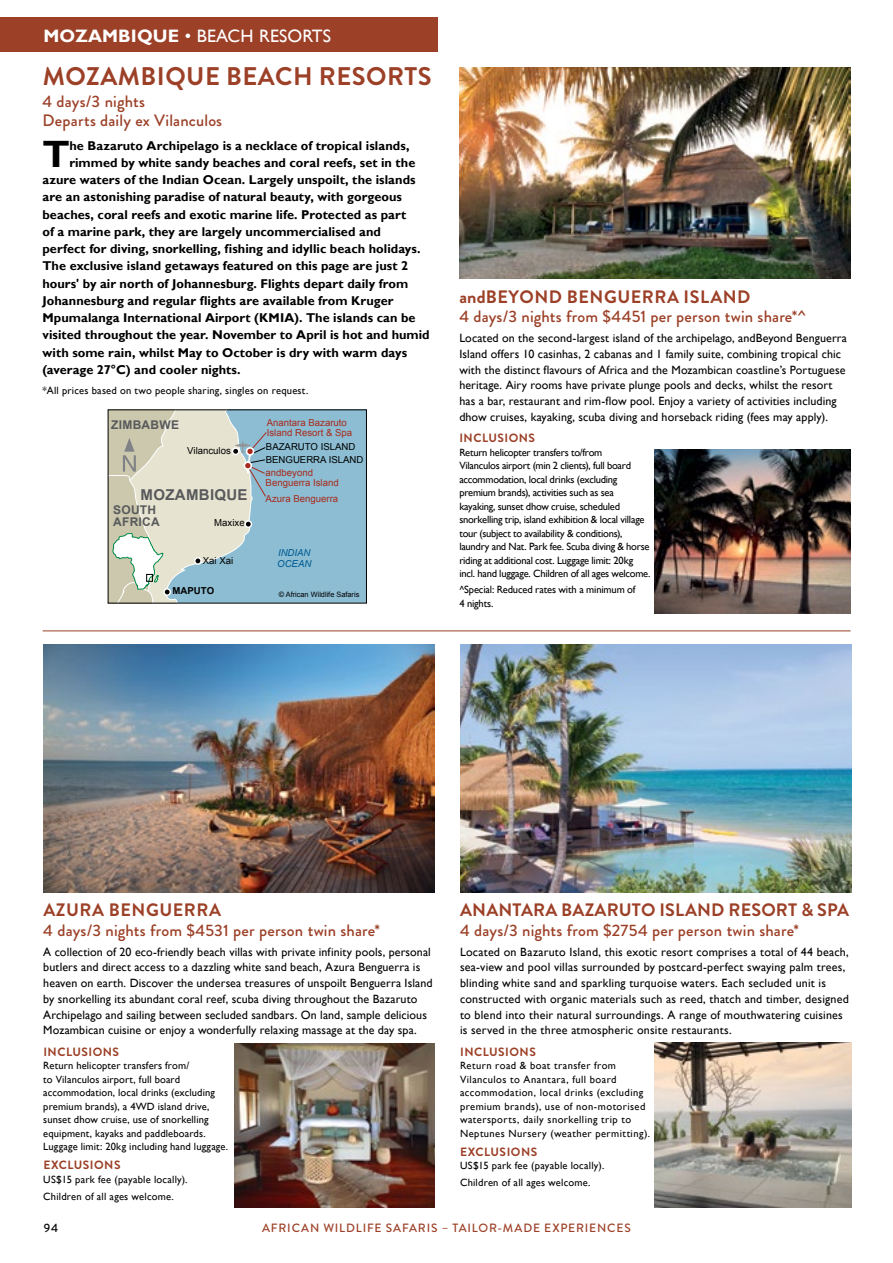
<style>
.page{position:relative;width:893px;height:1263px;background:#fff}
.page>*{position:absolute;margin:0;border:0;box-sizing:border-box;transform-origin:0 0}
.t1{font:700 38.1px "Gill Sans";color:#000}
.t2{font:700 25.5px "Brandon Grotesque";letter-spacing:.02em;color:#9c4027}
.t3{font:700 18px "Brandon Grotesque";letter-spacing:.03em;color:#9c4027}
.t4{font:700 18px "Brandon Grotesque";letter-spacing:.01em;color:#9c4027}
.t5{font:18px "Gill Sans";letter-spacing:.005em;color:#fff}
.t6{font:500 16.5px/19.5px "Brandon Grotesque";letter-spacing:.01em;color:#9c4027}
.t7{font:700 15px "Arial";letter-spacing:.02em;color:#58595b}
.t8{font:700 12.75px "Gill Sans";letter-spacing:.005em;color:#000}
.t9{font:12px/15.8px "Gill Sans";letter-spacing:.01em;color:#000}
.t10{font:700 12px "Brandon Grotesque";letter-spacing:.04em;color:#9c4027}
.t11{font:500 12px "Brandon Grotesque";letter-spacing:.07em;color:#9c4027}
.t12{font:700 12px/12px "Arial";letter-spacing:.02em;color:#58595b}
.t13{font:500 12px "Brandon Grotesque";color:#000}
.t14{font:10.5px/13.5px "Gill Sans";letter-spacing:.01em;color:#000}
.t15{font:10.5px/13.5px "Gill Sans";letter-spacing:-.025em;color:#000}
.t16{font:10.5px/13.5px "Gill Sans";letter-spacing:.04em;color:#000}
.t17{font:10.5px/13.5px "Gill Sans";letter-spacing:-.015em;color:#000}
.t18{font:9.6px/10.2px "Arial";color:#a92a1d}
.t19{font:9.6px/12.6px "Arial";color:#000}
.t20{font:italic 9.6px/10.5px "Arial";color:#005c95}
.t21{font:700 9.6px "Arial";color:#000}
.t22{font:7.35px "Arial";color:#000}
.s1{font-weight:700}
</style>
<div class="page">
<svg style="left:182px;top:412px;width:183px;height:189px;background:#a3c7d1"></svg>
<div style="left:232px;top:447px;width:8px;height:8px;border:1px solid #fff;border-radius:50%"></div>
<svg style="left:233px;top:432px;width:34px;height:65px;background:#adc3c8"></svg>
<div style="left:247px;top:448px;width:7px;height:7px;background:#a92a1d;border-radius:50%"></div>
<div style="left:246px;top:447px;width:8px;height:9px;border:2px solid #fff;border-radius:50%"></div>
<div style="left:244px;top:462px;width:7px;height:7px;background:#a92a1d;border-radius:50%"></div>
<div style="left:244px;top:461px;width:8px;height:9px;border:2px solid #fff;border-radius:50%"></div>
<svg style="left:246px;top:522px;width:4px;height:4px"></svg>
<div style="left:244px;top:520px;width:8px;height:8px;border:1px solid #fff;border-radius:50%"></div>
<svg style="left:196px;top:559px;width:4px;height:4px"></svg>
<div style="left:194px;top:557px;width:8px;height:8px;border:1px solid #fff;border-radius:50%"></div>
<svg style="left:110px;top:412px;width:72px;height:189px;background:#d5d6c2"></svg>
<div style="left:163px;top:588px;width:8px;height:8px;border:1px solid #fff;border-radius:50%"></div>
<img style="left:459px;top:68px;width:391px;height:211px">
<img style="left:43px;top:644px;width:391px;height:248px">
<img style="left:460px;top:644px;width:391px;height:248px">
<hr style="left:43px;top:630px;width:808px;height:1px;background:#9c4027">
<img style="left:655px;top:450px;width:195px;height:163px">
<img style="left:235px;top:1044px;width:199px;height:164px">
<img style="left:655px;top:1043px;width:196px;height:165px">
<div style="left:0;top:18px;width:438px;height:34px;background:#9c4027"></div>
<h3 class="t5" style="left:44px;top:25px;width:289px"><span class="s1">MOZAMBIQUE</span> • BEACH RESORTS</h3>
<h2 class="t2" style="left:43px;top:58px;width:390px">MOZAMBIQUE BEACH RESORTS</h2>
<h3 class="t6" style="left:43px;top:91px;width:181px">4 days/3 nights<br>Departs daily ex Vilanculos</h3>
<h1 class="t1" style="left:43px;top:131px;width:29px">T</h1>
<p class="t8" style="left:69px;top:138px;width:342px">he Bazaruto Archipelago is a necklace of tropical islands,</p>
<p class="t8" style="left:69px;top:155px;width:348px">rimmed by white sandy beaches and coral reefs, set in the</p>
<p class="t8" style="left:43px;top:172px;width:375px">azure waters of the Indian Ocean. Largely unspoilt, the islands</p>
<p class="t8" style="left:43px;top:189px;width:361px">are an astonishing paradise of natural beauty, with gorgeous</p>
<p class="t8" style="left:43px;top:207px;width:365px">beaches, coral reefs and exotic marine life. Protected as part</p>
<p class="t8" style="left:43px;top:224px;width:340px">of a marine park, they are largely uncommercialised and</p>
<p class="t8" style="left:43px;top:241px;width:380px">perfect for diving, snorkelling, fishing and idyllic beach holidays.</p>
<p class="t8" style="left:43px;top:258px;width:367px">The exclusive island getaways featured on this page are just 2</p>
<p class="t8" style="left:43px;top:276px;width:367px">hours' by air north of Johannesburg. Flights depart daily from</p>
<p class="t8" style="left:43px;top:293px;width:352px">Johannesburg and regular flights are available from Kruger</p>
<p class="t8" style="left:43px;top:310px;width:375px">Mpumalanga International Airport (KMIA). The islands can be</p>
<p class="t8" style="left:43px;top:327px;width:389px">visited throughout the year. November to April is hot and humid</p>
<p class="t8" style="left:43px;top:345px;width:366px">with some rain, whilst May to October is dry with warm days</p>
<p class="t8" style="left:43px;top:362px;width:200px">(average 27°C) and cooler nights.</p>
<p class="t14" style="left:43px;top:384px;width:267px">*All prices based on two people sharing, singles on request.</p>
<p class="t12" style="left:111px;top:419px;width:69px">ZIMBABWE</p>
<p class="t19" style="left:187px;top:445px;width:45px">Vilanculos</p>
<p class="t7" style="left:141px;top:484px;width:108px">MOZAMBIQUE</p>
<p class="t12" style="left:113px;top:504px;width:48px">SOUTH<br>AFRICA</p>
<p class="t19" style="left:214px;top:516px;width:32px">Maxixe</p>
<p class="t19" style="left:203px;top:554px;width:32px">Xai Xai</p>
<p class="t21" style="left:173px;top:583px;width:43px">MAPUTO</p>
<p class="t18" style="left:267px;top:417px;width:87px">Anantara Bazaruto<br>Island Resort &amp; Spa</p>
<p class="t19" style="left:266px;top:440px;width:99px">BAZARUTO ISLAND<br>BENGUERRA ISLAND</p>
<p class="t18" style="left:266px;top:467px;width:75px">andbeyond<br>Benguerra Island</p>
<p class="t18" style="left:266px;top:493px;width:74px">Azura Benguerra</p>
<p class="t20" style="left:277px;top:548px;width:36px">INDIAN<br>OCEAN</p>
<p class="t22" style="left:279px;top:590px;width:82px">© African Wildlife Safaris</p>
<h3 class="t3" style="left:459px;top:284px;width:293px">andBEYOND BENGUERRA ISLAND</h3>
<h3 class="t6" style="left:459px;top:307px;width:348px">4 days/3 nights from $4451 per person twin share*^</h3>
<p class="t9" style="left:459px;top:330px;width:389px">Located on the second-largest island of the archipelago, andBeyond Benguerra Island offers 10 casinhas, 2 cabanas and 1 family suite, combining tropical chic with the distinct flavours of Africa and the Mozambican coastline’s Portuguese heritage. Airy rooms have private plunge pools and decks, whilst the resort has a bar, restaurant and rim-flow pool. Enjoy a variety of activities including dhow cruises, kayaking, scuba diving and horseback riding (fees may apply).</p>
<p class="t10" style="left:459px;top:429px;width:77px">INCLUSIONS</p>
<p class="t15" style="left:459px;top:445px;width:193px">Return helicopter transfers to/from<br>Vilanculos airport (min 2 clients), full board accommodation, local drinks (excluding premium brands), activities such as sea kayaking, sunset dhow cruise, scheduled snorkelling trip, island exhibition &amp; local village tour (subject to availability &amp; conditions), laundry and Nat. Park fee. Scuba diving &amp; horse riding at additional cost. Luggage limit: 20kg incl. hand luggage. Children of all ages welcome.</p>
<p class="t17" style="left:459px;top:583px;width:178px">^Special: Reduced rates with a minimum of<br>4 nights.</p>
<h3 class="t3" style="left:43px;top:897px;width:179px">AZURA BENGUERRA</h3>
<h3 class="t6" style="left:43px;top:920px;width:338px">4 days/3 nights from $4531 per person twin share*</h3>
<p class="t9" style="left:43px;top:944px;width:391px">A collection of 20 eco-friendly beach villas with private infinity pools, personal butlers and direct access to a dazzling white sand beach, Azura Benguerra is heaven on earth. Discover the undersea treasures of unspoilt Benguerra Island by snorkelling its abundant coral reef, scuba diving throughout the Bazaruto Archipelago and sailing between secluded sandbars. On land, sample delicious Mozambican cuisine or enjoy a wonderfully relaxing massage at the day spa.</p>
<p class="t10" style="left:43px;top:1043px;width:77px">INCLUSIONS</p>
<p class="t14" style="left:43px;top:1059px;width:186px">Return helicopter transfers from/<br>to Vilanculos airport, full board accommodation, local drinks (excluding premium brands), a 4WD island drive, sunset dhow cruise, use of snorkelling equipment, kayaks and paddleboards.<br>Luggage limit: 20kg including hand luggage.</p>
<p class="t10" style="left:43px;top:1157px;width:79px">EXCLUSIONS</p>
<p class="t14" style="left:43px;top:1171px;width:146px;line-height:17px">US$15 park fee (payable locally).<br>Children of all ages welcome.</p>
<h3 class="t4" style="left:460px;top:897px;width:390px">ANANTARA BAZARUTO ISLAND RESORT &amp; SPA</h3>
<h3 class="t6" style="left:460px;top:920px;width:341px">4 days/3 nights from $2754 per person twin share*</h3>
<p class="t9" style="left:460px;top:944px;width:390px">Located on Bazaruto Island, this exotic resort comprises a total of 44 beach, sea-view and pool villas surrounded by postcard-perfect swaying palm trees, blinding white sand and sparkling turquoise waters. Each secluded unit is constructed with organic materials such as reed, thatch and timber, designed to blend into their natural surroundings. A range of mouthwatering cuisines is served in the three atmospheric onsite restaurants.</p>
<p class="t10" style="left:460px;top:1043px;width:77px">INCLUSIONS</p>
<p class="t16" style="left:460px;top:1059px;width:191px">Return road &amp; boat transfer from Vilanculos to Anantara, full board accommodation, local drinks (excluding premium brands), use of non-motorised watersports, daily snorkelling trip to Neptunes Nursery (weather permitting).</p>
<p class="t10" style="left:460px;top:1143px;width:79px">EXCLUSIONS</p>
<p class="t14" style="left:460px;top:1157px;width:146px;line-height:17px">US$15 park fee (payable locally).<br>Children of all ages welcome.</p>
<p class="t13" style="left:44px;top:1220px;width:16px">94</p>
<p class="t11" style="left:262px;top:1220px;width:370px">AFRICAN WILDLIFE SAFARIS – TAILOR-MADE EXPERIENCES</p>
</div>
